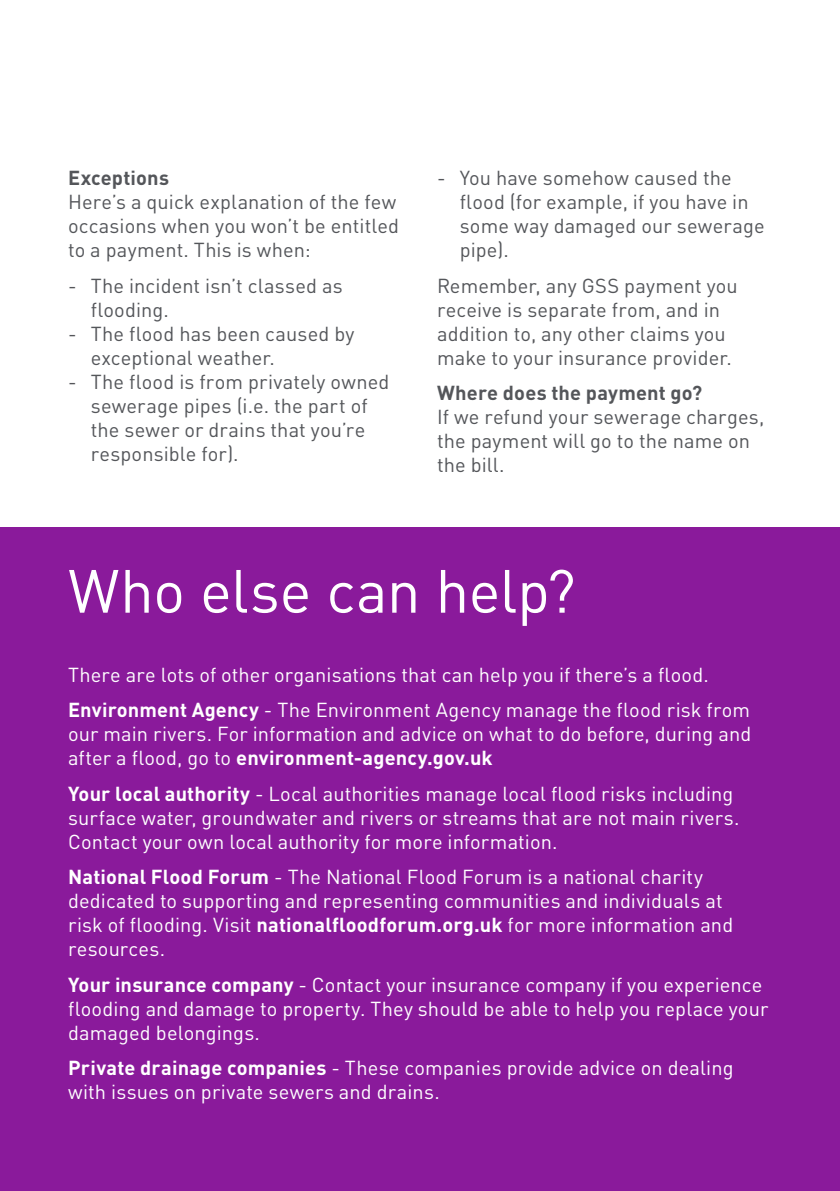
<style>
.page{position:relative;width:840px;height:1191px;background:#fff}
.page>*{position:absolute;margin:0;border:0;box-sizing:border-box;transform-origin:0 0}
.t1{font:60px "DINOT";letter-spacing:-.005em;color:#fff}
.t2{font:20px/24px "DINOT";letter-spacing:.005em;color:#fff}
.t3{font:20px/24px "DINOT";letter-spacing:.005em;color:#54565a}
.t4{font:700 20px "DINOT";letter-spacing:.01em;color:#54565a}
.s1{font-weight:700}
</style>
<div class="page">
<div style="left:0;top:527px;width:839px;height:664px;background:#8a1a9b"></div>
<p class="t4" style="left:68px;top:165px;width:102px">Exceptions</p>
<p class="t3" style="left:68px;top:190px;width:332px">Here’s a quick explanation of the few occasions when you won’t be entitled to a payment. This is when:</p>
<p class="t3" style="left:91px;top:273px;width:253px;text-indent:-23px">- The incident isn’t classed as flooding.</p>
<p class="t3" style="left:91px;top:321px;width:265px;text-indent:-23px">- The flood has been caused by exceptional weather.</p>
<p class="t3" style="left:91px;top:369px;width:300px;text-indent:-23px">- The flood is from privately owned sewerage pipes (i.e. the part of the sewer or drains that you’re responsible for).</p>
<p class="t3" style="left:459px;top:166px;width:306px;text-indent:-23px">- You have somehow caused the flood (for example, if you have in some way damaged our sewerage pipe).</p>
<p class="t3" style="left:437px;top:273px;width:302px">Remember, any GSS payment you receive is separate from, and in addition to, any other claims you make to your insurance provider.</p>
<p class="t4" style="left:437px;top:380px;width:267px">Where does the payment go?</p>
<p class="t3" style="left:437px;top:404px;width:329px">If we refund your sewerage charges, the payment will go to the name on the bill.</p>
<h1 class="t1" style="left:68px;top:553px;width:509px">Who else can help?</h1>
<p class="t2" style="left:68px;top:657px;width:683px;line-height:35.4px">There are lots of other organisations that can help you if there’s a flood.<br><span class="s1">Environment Agency</span> - The Environment Agency manage the flood risk from</p>
<p class="t2" style="left:68px;top:722px;width:684px">our main rivers. For information and advice on what to do before, during and after a flood, go to <span class="s1">environment-agency.gov.uk</span></p>
<p class="t2" style="left:68px;top:781px;width:672px"><span class="s1">Your local authority</span> - Local authorities manage local flood risks including surface water, groundwater and rivers or streams that are not main rivers.<br>Contact your own local authority for more information.</p>
<p class="t2" style="left:68px;top:864px;width:666px"><span class="s1">National Flood Forum</span> - The National Flood Forum is a national charity dedicated to supporting and representing communities and individuals at risk of flooding. Visit <span class="s1">nationalfloodforum.org.uk</span> for more information and resources.</p>
<p class="t2" style="left:68px;top:972px;width:701px"><span class="s1">Your insurance company</span> - Contact your insurance company if you experience flooding and damage to property. They should be able to help you replace your damaged belongings.</p>
<p class="t2" style="left:68px;top:1055px;width:666px"><span class="s1">Private drainage companies</span> - These companies provide advice on dealing with issues on private sewers and drains.</p>
</div>
